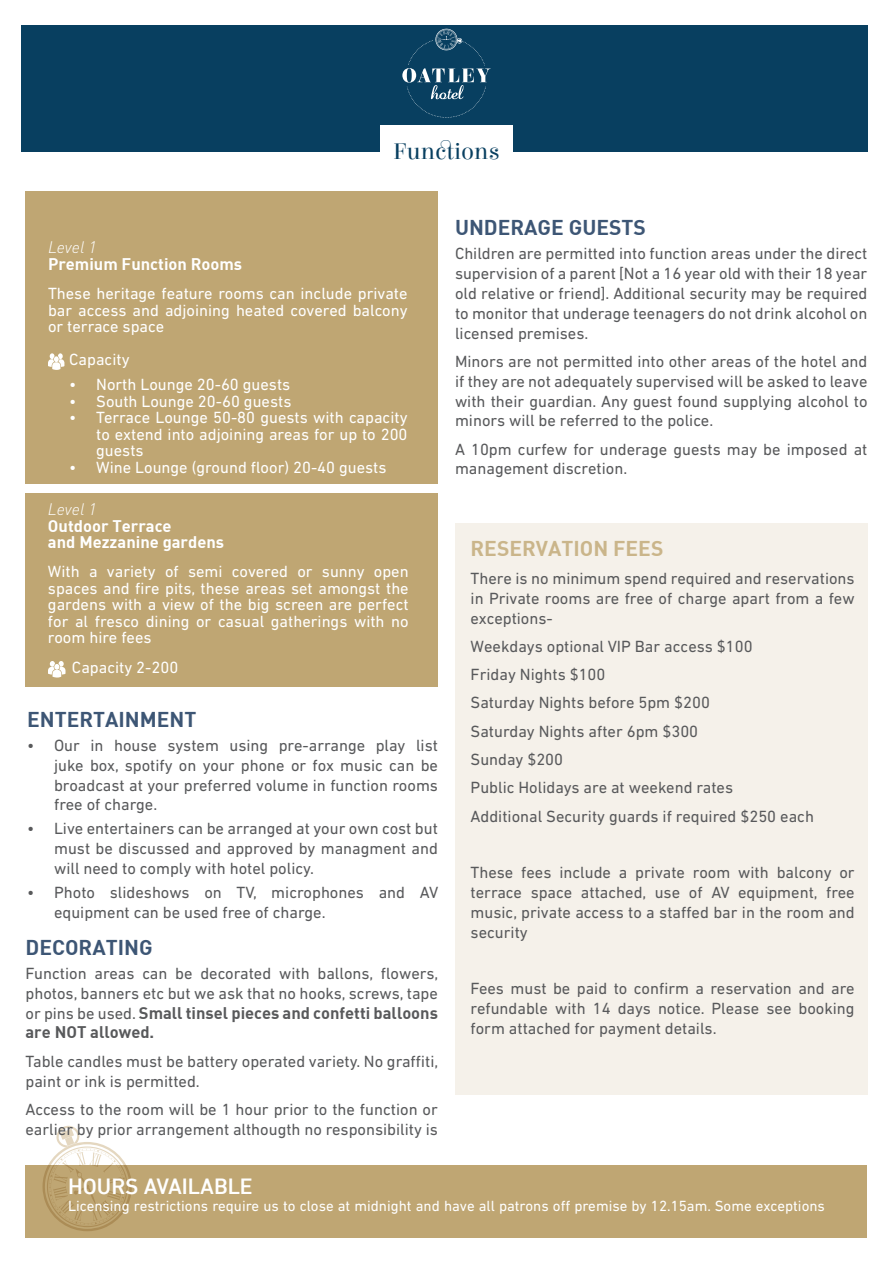
<style>
.page{position:relative;width:893px;height:1263px;background:#fff}
.page>*{position:absolute;margin:0;border:0;box-sizing:border-box;transform-origin:0 0}
.t1{font:24px "Elsie";color:#083f60}
.t2{font:500 22.5px "DIN Next LT Pro";color:#fff}
.t3{font:700 21px "DI Nbek";color:#3d5675}
.t4{font:700 21px "DI Nbek";color:#cab58a}
.t5{font:16.5px/19.8px "DIN Next LT Pro";color:#58595b;text-align:justify}
.t6{font:16.5px/16.5px "DIN Next LT Pro";color:#fff;text-align:justify}
.t7{font:700 16.5px/19.8px "DI Nbek";color:#58595b}
.t8{font:700 16.5px/16.5px "DI Nbek";color:#fff}
.t9{font:italic 300 16.5px "DIN";color:#fff}
.t10{font:15px "DIN Next LT Pro";color:#fff}
.s1{font-family:"DIN Next LT Pro";font-weight:400}
</style>
<div class="page">
<div style="left:21px;top:26px;width:846px;height:126px;background:#083f60"></div>
<div style="left:380px;top:125px;width:132px;height:47px;background:#fff"></div>
<svg style="left:402px;top:28px;width:89px;height:90px"></svg>
<div style="left:26px;top:191px;width:412px;height:293px;background:#bfa673"></div>
<div style="left:26px;top:493px;width:412px;height:194px;background:#bfa673"></div>
<div style="left:26px;top:1165px;width:841px;height:72px;background:#bfa673"></div>
<svg style="left:43px;top:1126px;width:89px;height:105px"></svg>
<svg style="left:48px;top:661px;width:18px;height:16px"></svg>
<svg style="left:48px;top:353px;width:16px;height:17px"></svg>
<div style="left:455px;top:524px;width:412px;height:571px;background:#f5f1ea"></div>
<h1 class="t1" style="left:393px;top:138px;width:108px">Functions</h1>
<p class="t9" style="left:48px;top:237px;width:50px">Level 1</p>
<p class="t8" style="left:48px;top:255px;width:196px">Premium Function Rooms</p>
<p class="t6" style="left:48px;top:285px;width:361px">These heritage feature rooms can include private bar access and adjoining heated covered balcony or terrace space</p>
<p class="t6" style="left:69px;top:351px;width:62px">Capacity</p>
<p class="t6" style="left:69px;top:376px;width:223px">• North Lounge 20-60 guests</p>
<p class="t6" style="left:69px;top:393px;width:224px">• South Lounge 20-60 guests</p>
<p class="t6" style="left:96px;top:409px;width:313px;text-indent:-27px">• Terrace Lounge 50-80 guests with capacity to extend into adjoining areas for up to 200 guests</p>
<p class="t6" style="left:69px;top:459px;width:319px">• Wine Lounge (ground floor) 20-40 guests</p>
<p class="t9" style="left:48px;top:499px;width:50px">Level 1</p>
<p class="t8" style="left:48px;top:517px;width:178px">Outdoor Terrace<br>and Mezzanine gardens</p>
<p class="t6" style="left:48px;top:563px;width:362px">With a variety of semi covered or sunny open spaces and fire pits, these areas set amongst the gardens with a view of the big screen are perfect for al fresco dining or casual gatherings with no room hire fees</p>
<p class="t6" style="left:72px;top:659px;width:108px">Capacity 2-200</p>
<p class="t3" style="left:27px;top:705px;width:171px">ENTERTAINMENT</p>
<p class="t5" style="left:54px;top:735px;width:385px;text-indent:-27px">• Our in house system using pre-arrange play list juke box, spotify on your phone or fox music can be broadcast at your preferred volume in function rooms free of charge.</p>
<p class="t5" style="left:54px;top:819px;width:385px;text-indent:-27px">• Live entertainers can be arranged at your own cost but must be discussed and approved by managment and will need to comply with hotel policy.</p>
<p class="t5" style="left:54px;top:882px;width:386px;text-indent:-27px">• Photo slideshows on TV, microphones and AV equipment can be used free of charge.</p>
<p class="t3" style="left:26px;top:934px;width:129px">DECORATING</p>
<p class="t5" style="left:26px;top:963px;width:414px">Function areas can be decorated with ballons, flowers, photos, banners etc but we ask that no hooks, screws, tape</p>
<p class="t7" style="left:26px;top:1002px;width:414px"><span class="s1">or pins be used.</span> Small tinsel pieces and confetti balloons are NOT allowed.</p>
<p class="t5" style="left:26px;top:1051px;width:414px">Table candles must be battery operated variety. No graffiti, paint or ink is permitted.</p>
<p class="t5" style="left:26px;top:1099px;width:414px">Access to the room will be 1 hour prior to the function or earlier by prior arrangement althougth no responsibility is</p>
<p class="t3" style="left:455px;top:214px;width:192px">UNDERAGE GUESTS</p>
<p class="t5" style="left:455px;top:244px;width:414px">Children are permitted into function areas under the direct supervision of a parent [Not a 16 year old with their 18 year old relative or friend]. Additional security may be required to monitor that underage teenagers do not drink alcohol on licensed premises.</p>
<p class="t5" style="left:455px;top:351px;width:414px">Minors are not permitted into other areas of the hotel and if they are not adequately supervised will be asked to leave with their guardian. Any guest found supplying alcohol to minors will be referred to the police.</p>
<p class="t5" style="left:455px;top:439px;width:414px">A 10pm curfew for underage guests may be imposed at management discretion.</p>
<p class="t4" style="left:471px;top:534px;width:194px">RESERVATION FEES</p>
<p class="t5" style="left:471px;top:568px;width:386px">There is no minimum spend required and reservations in Private rooms are free of charge apart from a few exceptions-</p>
<p class="t5" style="left:471px;top:632px;width:345px;line-height:28.3px;text-align:left">Weekdays optional VIP Bar access $100<br>Friday Nights $100<br>Saturday Nights before 5pm $200<br>Saturday Nights after 6pm $300<br>Sunday $200<br>Public Holidays are at weekend rates<br>Additional Security guards if required $250 each</p>
<p class="t5" style="left:471px;top:862px;width:386px">These fees include a private room with balcony or terrace space attached, use of AV equipment, free music, private access to a staffed bar in the room and security</p>
<p class="t5" style="left:471px;top:978px;width:386px">Fees must be paid to confirm a reservation and are refundable with 14 days notice. Please see booking form attached for payment details.</p>
<h2 class="t2" style="left:68px;top:1173px;width:186px">HOURS AVAILABLE</h2>
<p class="t10" style="left:68px;top:1197px;width:758px">Licensing restrictions require us to close at midnight and have all patrons off premise by 12.15am. Some exceptions</p>
</div>
